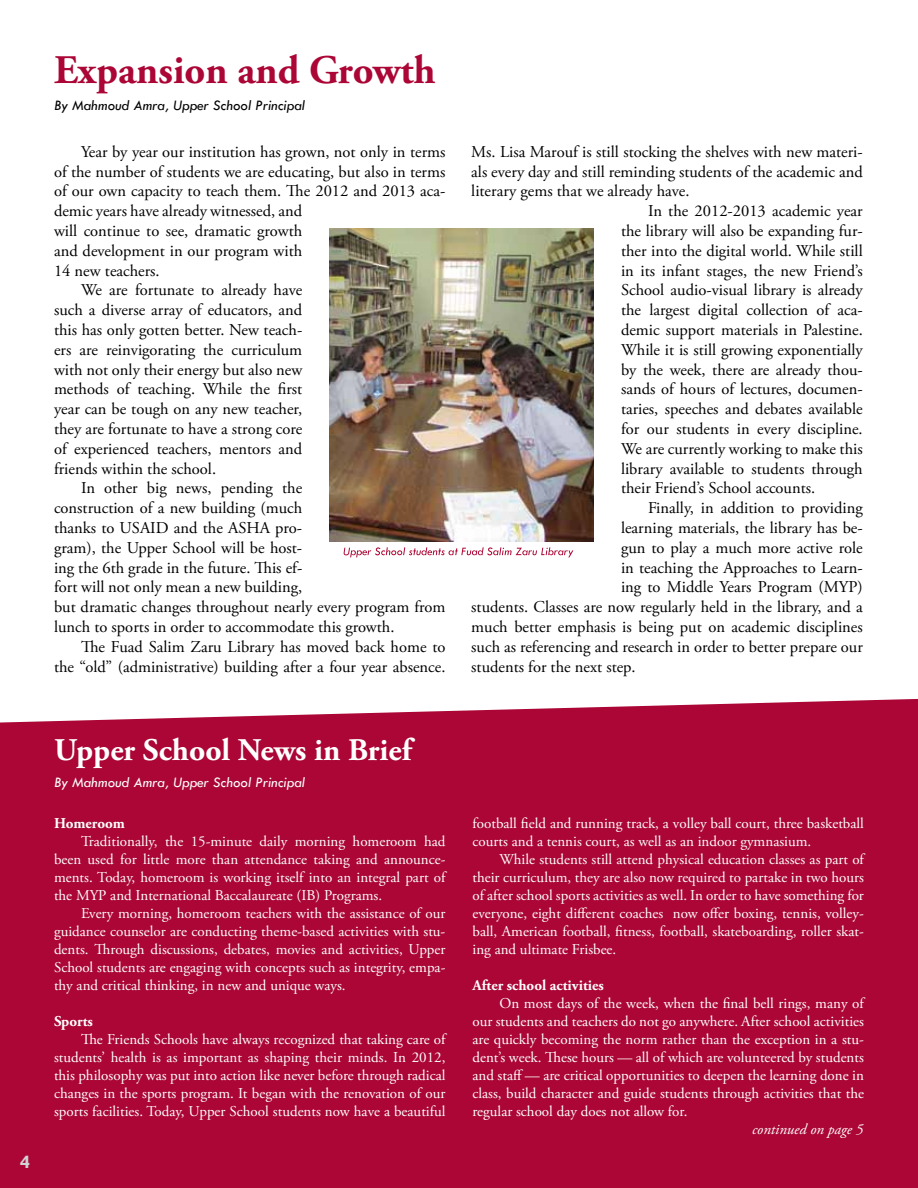
<style>
.page{position:relative;width:918px;height:1188px;background:#fff}
.page>*{position:absolute;margin:0;border:0;box-sizing:border-box;transform-origin:0 0}
.t1{font:700 40.5px "Adobe Garamond Pro";color:#ab0635}
.t2{font:700 31.5px "Adobe Garamond Pro";color:#fff}
.t3{font:700 19.2px "Tw Cen";color:#d1d3d4}
.t4{font:16.5px "Adobe Garamond Pro";color:#000}
.t5{font:15px/18px "Adobe Garamond Pro";color:#fff;text-align:justify}
.t6{font:700 15px "Adobe Garamond Pro";color:#fff}
.t7{font:italic 15px "Tw Cen";color:#fff}
.t8{font:italic 15px "Tw Cen";color:#000}
.t9{font:italic 15px "Adobe Garamond Pro";color:#fff}
</style>
<div class="page">
<div style="left:0;top:699px;width:918px;height:489px;background:#ab0635"></div>
<img style="left:329px;top:229px;width:265px;height:313px">
<svg style="left:344px;top:547px;width:229px;height:10px"></svg>
<h1 class="t1" style="left:54px;top:47px;width:383px">Expansion and Growth</h1>
<p class="t8" style="left:54px;top:96px;width:253px">By Mahmoud Amra, Upper School Principal</p>
<p class="t4" style="left:81px;top:142px;width:366px">Year by year our institution has grown, not only in terms</p>
<p class="t4" style="left:54px;top:161px;width:393px">of the number of students we are educating, but also in terms</p>
<p class="t4" style="left:54px;top:181px;width:393px">of our own capacity to teach them. The 2012 and 2013 aca-</p>
<p class="t4" style="left:54px;top:201px;width:250px">demic years have already witnessed, and</p>
<p class="t4" style="left:54px;top:221px;width:250px">will continue to see, dramatic growth</p>
<p class="t4" style="left:54px;top:241px;width:250px">and development in our program with</p>
<p class="t4" style="left:54px;top:260px;width:107px">14 new teachers.</p>
<p class="t4" style="left:81px;top:280px;width:223px">We are fortunate to already have</p>
<p class="t4" style="left:54px;top:300px;width:250px">such a diverse array of educators, and</p>
<p class="t4" style="left:54px;top:320px;width:250px">this has only gotten better. New teach-</p>
<p class="t4" style="left:54px;top:340px;width:250px">ers are reinvigorating the curriculum</p>
<p class="t4" style="left:54px;top:359px;width:250px">with not only their energy but also new</p>
<p class="t4" style="left:54px;top:379px;width:250px">methods of teaching. While the first</p>
<p class="t4" style="left:54px;top:399px;width:250px">year can be tough on any new teacher,</p>
<p class="t4" style="left:54px;top:419px;width:250px">they are fortunate to have a strong core</p>
<p class="t4" style="left:54px;top:439px;width:250px">of experienced teachers, mentors and</p>
<p class="t4" style="left:54px;top:458px;width:164px">friends within the school.</p>
<p class="t4" style="left:81px;top:478px;width:223px">In other big news, pending the</p>
<p class="t4" style="left:54px;top:498px;width:250px">construction of a new building (much</p>
<p class="t4" style="left:54px;top:518px;width:250px">thanks to USAID and the ASHA pro-</p>
<p class="t4" style="left:54px;top:538px;width:250px">gram), the Upper School will be host-</p>
<p class="t4" style="left:54px;top:557px;width:250px">ing the 6th grade in the future. This ef-</p>
<p class="t4" style="left:54px;top:577px;width:250px">fort will not only mean a new building,</p>
<p class="t4" style="left:54px;top:597px;width:393px">but dramatic changes throughout nearly every program from</p>
<p class="t4" style="left:54px;top:617px;width:342px">lunch to sports in order to accommodate this growth.</p>
<p class="t4" style="left:81px;top:637px;width:366px">The Fuad Salim Zaru Library has moved back home to</p>
<p class="t4" style="left:54px;top:656px;width:393px">the “old” (administrative) building after a four year absence.</p>
<p class="t4" style="left:471px;top:142px;width:393px">Ms. Lisa Marouf is still stocking the shelves with new materi-</p>
<p class="t4" style="left:471px;top:161px;width:393px">als every day and still reminding students of the academic and</p>
<p class="t4" style="left:471px;top:181px;width:220px">literary gems that we already have.</p>
<p class="t4" style="left:648px;top:201px;width:216px">In the 2012-2013 academic year</p>
<p class="t4" style="left:621px;top:221px;width:243px">the library will also be expanding fur-</p>
<p class="t4" style="left:621px;top:241px;width:243px">ther into the digital world. While still</p>
<p class="t4" style="left:621px;top:260px;width:243px">in its infant stages, the new Friend’s</p>
<p class="t4" style="left:621px;top:280px;width:243px">School audio-visual library is already</p>
<p class="t4" style="left:621px;top:300px;width:243px">the largest digital collection of aca-</p>
<p class="t4" style="left:621px;top:320px;width:243px">demic support materials in Palestine.</p>
<p class="t4" style="left:621px;top:340px;width:243px">While it is still growing exponentially</p>
<p class="t4" style="left:621px;top:359px;width:243px">by the week, there are already thou-</p>
<p class="t4" style="left:621px;top:379px;width:243px">sands of hours of lectures, documen-</p>
<p class="t4" style="left:621px;top:399px;width:243px">taries, speeches and debates available</p>
<p class="t4" style="left:621px;top:419px;width:243px">for our students in every discipline.</p>
<p class="t4" style="left:621px;top:439px;width:243px">We are currently working to make this</p>
<p class="t4" style="left:621px;top:458px;width:243px">library available to students through</p>
<p class="t4" style="left:621px;top:478px;width:196px">their Friend’s School accounts.</p>
<p class="t4" style="left:648px;top:498px;width:216px">Finally, in addition to providing</p>
<p class="t4" style="left:621px;top:518px;width:243px">learning materials, the library has be-</p>
<p class="t4" style="left:621px;top:538px;width:243px">gun to play a much more active role</p>
<p class="t4" style="left:621px;top:557px;width:243px">in teaching the Approaches to Learn-</p>
<p class="t4" style="left:621px;top:577px;width:243px">ing to Middle Years Program (MYP)</p>
<p class="t4" style="left:471px;top:597px;width:393px">students. Classes are now regularly held in the library, and a</p>
<p class="t4" style="left:471px;top:617px;width:393px">much better emphasis is being put on academic disciplines</p>
<p class="t4" style="left:471px;top:637px;width:393px">such as referencing and research in order to better prepare our</p>
<p class="t4" style="left:471px;top:656px;width:166px">students for the next step.</p>
<p class="t3" style="left:20px;top:1150px;width:12px">4</p>
<h2 class="t2" style="left:54px;top:732px;width:359px">Upper School News in Brief</h2>
<p class="t7" style="left:54px;top:773px;width:253px">By Mahmoud Amra, Upper School Principal</p>
<p class="t6" style="left:54px;top:814px;width:72px">Homeroom</p>
<p class="t5" style="left:54px;top:832px;width:393px;text-indent:27px">Traditionally, the 15-minute daily morning homeroom had been used for little more than attendance taking and announce&shy;ments. Today, homeroom is working itself into an integral part of the MYP and International Baccalaureate (IB) Programs.</p>
<p class="t5" style="left:54px;top:904px;width:393px;text-indent:27px">Every morning, homeroom teachers with the assistance of our guidance counselor are conducting theme-based activities with stu&shy;dents. Through discussions, debates, movies and activities, Upper School students are engaging with concepts such as integrity, empa&shy;thy and critical thinking, in new and unique ways.</p>
<p class="t6" style="left:54px;top:1012px;width:41px">Sports</p>
<p class="t5" style="left:54px;top:1030px;width:393px;text-indent:27px">The Friends Schools have always recognized that taking care of students’ health is as important as shaping their minds. In 2012, this philosophy was put into action like never before through radical changes in the sports program. It began with the renovation of our sports facilities. Today, Upper School students now have a beautiful</p>
<p class="t5" style="left:472px;top:815px;width:393px">football field and running track, a volley ball court, three basketball courts and a tennis court, as well as an indoor gymnasium.</p>
<p class="t5" style="left:472px;top:851px;width:393px;text-indent:27px">While students still attend physical education classes as part of their curriculum, they are also now required to partake in two hours of after school sports activities as well. In order to have something for everyone, eight different coaches now offer boxing, tennis, volley&shy;ball, American football, fitness, football, skateboarding, roller skat&shy;ing and ultimate Frisbee.</p>
<p class="t6" style="left:472px;top:977px;width:133px">After school activities</p>
<p class="t5" style="left:472px;top:995px;width:393px;text-indent:27px">On most days of the week, when the final bell rings, many of our students and teachers do not go anywhere. After school activities are quickly becoming the norm rather than the exception in a stu&shy;dent’s week. These hours — all of which are volunteered by students and staff — are critical opportunities to deepen the learning done in class, build character and guide students through activities that the regular school day does not allow for.</p>
<p class="t9" style="left:752px;top:1121px;width:113px">continued on page 5</p>
</div>
